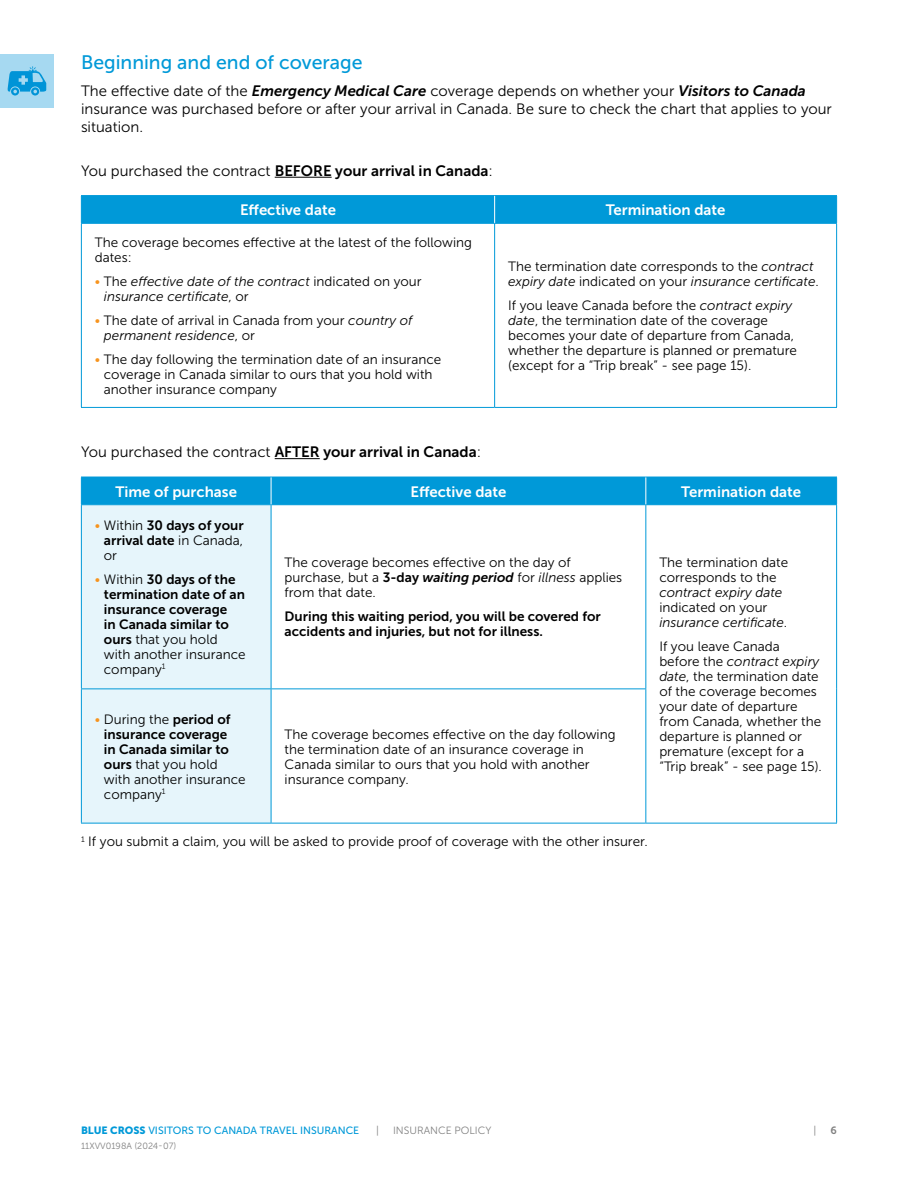
<style>
.page{position:relative;width:918px;height:1188px;background:#fff}
.page>*{position:absolute;margin:0;border:0;box-sizing:border-box;transform-origin:0 0}
.t1{font:19.5px "Museo Sans 500";color:#0099d8}
.t2{font:15px/18px "Museo Sans 300";color:#000}
.t3{font:15px "Museo Sans 700";color:#fff}
.t4{font:15px "Museo Sans 700";color:#000}
.t5{font:13.5px/15px "Museo Sans 300";color:#000}
.t6{font:13.5px/15px "Museo Sans 700";color:#000}
.t7{font:italic 13.5px/15px "Museo Sans 300";color:#000}
.t8{font:10.5px "Museo Sans 500";color:#0099d8}
.t9{font:10.5px "Museo Sans 300";color:#808080}
.t10{font:10.5px "Museo Sans 700";color:#808080}
.t11{font:9px "Museo Sans 300";color:#808080}
.s1{font-family:"Museo Sans 700";font-style:italic}
.s2{font-family:"Museo Sans 300"}
.s3{font-style:normal;color:#f7941e}
.s4{font-style:normal}
.s5{color:#f7941e}
.s6{font-style:italic}
.s7{font-family:"Museo Sans 700"}
.s8{font-family:"Museo Sans 300";color:#f7941e}
.s9{font-family:"Museo Sans 900"}
</style>
<div class="page">
<div style="left:0;top:54px;width:54px;height:54px;background:#a6d9f1"></div>
<svg style="left:8px;top:66px;width:38px;height:30px"></svg>
<hr style="left:275px;top:177px;width:57px;height:1px;background:#000">
<hr style="left:275px;top:458px;width:45px;height:1px;background:#000">
<hr style="left:81px;top:195px;width:414px;height:1px;background:#0099d8">
<hr style="left:495px;top:195px;width:342px;height:1px;background:#0099d8">
<hr style="left:81px;top:223px;width:414px;height:1px;background:#0099d8">
<hr style="left:81px;top:224px;width:1px;height:183px;background:#0099d8">
<hr style="left:495px;top:223px;width:342px;height:1px;background:#0099d8">
<hr style="left:494px;top:224px;width:1px;height:183px;background:#0099d8">
<hr style="left:836px;top:224px;width:1px;height:183px;background:#0099d8">
<hr style="left:81px;top:407px;width:414px;height:1px;background:#0099d8">
<hr style="left:495px;top:407px;width:342px;height:1px;background:#0099d8">
<div style="left:81px;top:196px;width:756px;height:27px;background:#0099d8"></div>
<div style="left:82px;top:505px;width:189px;height:318px;background:#e6f5fb"></div>
<hr style="left:81px;top:505px;width:1px;height:183px;background:#0099d8">
<hr style="left:271px;top:505px;width:1px;height:183px;background:#0099d8">
<hr style="left:645px;top:505px;width:1px;height:183px;background:#0099d8">
<hr style="left:836px;top:505px;width:1px;height:184px;background:#0099d8">
<hr style="left:81px;top:688px;width:190px;height:1px;background:#0099d8">
<hr style="left:81px;top:689px;width:1px;height:134px;background:#0099d8">
<hr style="left:271px;top:688px;width:375px;height:1px;background:#0099d8">
<hr style="left:271px;top:689px;width:1px;height:134px;background:#0099d8">
<hr style="left:645px;top:689px;width:1px;height:134px;background:#0099d8">
<hr style="left:836px;top:689px;width:1px;height:134px;background:#0099d8">
<hr style="left:81px;top:823px;width:190px;height:1px;background:#0099d8">
<hr style="left:271px;top:823px;width:375px;height:1px;background:#0099d8">
<hr style="left:646px;top:823px;width:191px;height:1px;background:#0099d8">
<div style="left:81px;top:477px;width:756px;height:28px;background:#0099d8"></div>
<h1 class="t1" style="left:81px;top:51px;width:283px">Beginning and end of coverage</h1>
<p class="t2" style="left:81px;top:82px;width:752px">The effective date of the <span class="s1">Emergency Medical Care</span> coverage depends on whether your <span class="s1">Visitors to Canada </span>insurance was purchased before or after your arrival in Canada. Be sure to check the chart that applies to your situation.</p>
<p class="t4" style="left:81px;top:162px;width:414px"><span class="s2">You purchased the contract</span> BEFORE your arrival in Canada<span class="s2">:</span></p>
<p class="t3" style="left:240px;top:202px;width:97px">Effective date</p>
<p class="t3" style="left:606px;top:202px;width:121px">Termination date</p>
<p class="t5" style="left:95px;top:235px;width:379px">The coverage becomes effective at the latest of the following dates:</p>
<p class="t7" style="left:104px;top:274px;width:319px;text-indent:-9px"><span class="s3">•</span> <span class="s4">The</span> effective date of the contract <span class="s4">indicated on your </span>insurance certificate<span class="s4">, or</span></p>
<p class="t5" style="left:104px;top:313px;width:310px;text-indent:-9px"><span class="s5">•</span> The date of arrival in Canada from your <span class="s6">country of permanent residence</span>, or</p>
<p class="t5" style="left:104px;top:352px;width:339px;text-indent:-9px"><span class="s5">•</span> The day following the termination date of an insurance coverage in Canada similar to ours that you hold with another insurance company</p>
<p class="t5" style="left:508px;top:259px;width:312px">The termination date corresponds to the <span class="s6">contract expiry date</span> indicated on your <span class="s6">insurance certificate</span>.</p>
<p class="t5" style="left:508px;top:298px;width:290px">If you leave Canada before the <span class="s6">contract expiry date</span>, the termination date of the coverage becomes your date of departure from Canada, whether the departure is planned or premature (except for a “Trip break” - see page 15).</p>
<p class="t2" style="left:81px;top:443px;width:402px">You purchased the contract <span class="s7">AFTER your arrival in Canada</span>:</p>
<p class="t3" style="left:115px;top:483px;width:123px">Time of purchase</p>
<p class="t3" style="left:410px;top:483px;width:97px">Effective date</p>
<p class="t3" style="left:681px;top:483px;width:121px">Termination date</p>
<p class="t6" style="left:95px;top:518px;width:150px;text-align:right"><span class="s8">•</span> <span class="s2">Within</span> 30 days of your arrival date <span class="s2">in Canada,</span></p>
<p class="t5" style="left:104px;top:548px;width:15px">or</p>
<p class="t6" style="left:104px;top:572px;width:143px;text-indent:-9px"><span class="s8">•</span> <span class="s2">Within</span> 30 days of the termination date of an insurance coverage<br>in Canada similar to</p>
<p class="t5" style="left:104px;top:632px;width:143px"><span class="s7">ours</span> that you hold with another insurance company<sup>1</sup></p>
<p class="t5" style="left:659px;top:555px;width:130px">The termination date corresponds to the</p>
<p class="t7" style="left:659px;top:585px;width:125px">contract expiry date</p>
<p class="t7" style="left:659px;top:600px;width:129px"><span class="s4">indicated on your </span>insurance certificate<span class="s4">.</span></p>
<p class="t5" style="left:659px;top:639px;width:164px">If you leave Canada before the <span class="s6">contract expiry date</span>, the termination date of the coverage becomes your date of departure from Canada, whether the departure is planned or premature (except for a “Trip break” - see page 15).</p>
<p class="t5" style="left:285px;top:555px;width:339px">The coverage becomes effective on the day of purchase, but a <span class="s7">3-day</span> <span class="s1">waiting period</span> for <span class="s6">illness</span> applies from that date.</p>
<p class="t6" style="left:285px;top:609px;width:318px">During this waiting period, you will be covered for accidents and injuries, but not for illness.</p>
<p class="t5" style="left:95px;top:712px;width:137px"><span class="s5">•</span> During the <span class="s7">period of</span></p>
<p class="t6" style="left:104px;top:726px;width:127px">insurance coverage in Canada similar to</p>
<p class="t5" style="left:104px;top:756px;width:143px"><span class="s7">ours</span> that you hold with another insurance company<sup>1</sup></p>
<p class="t5" style="left:285px;top:727px;width:333px">The coverage becomes effective on the day following the termination date of an insurance coverage in Canada similar to ours that you hold with another insurance company.</p>
<p class="t5" style="left:81px;top:834px;width:568px"><sup>1</sup> If you submit a claim, you will be asked to provide proof of coverage with the other insurer.</p>
<p class="t8" style="left:81px;top:1125px;width:280px"><span class="s9">BLUE CROSS</span> VISITORS TO CANADA TRAVEL INSURANCE</p>
<p class="t9" style="left:376px;top:1125px;width:4px">|</p>
<p class="t9" style="left:393px;top:1125px;width:100px">INSURANCE POLICY</p>
<p class="t9" style="left:814px;top:1125px;width:4px">|</p>
<p class="t10" style="left:831px;top:1125px;width:8px">6</p>
<p class="t11" style="left:81px;top:1141px;width:97px">11XVV0198A (2024-07)</p>
</div>
